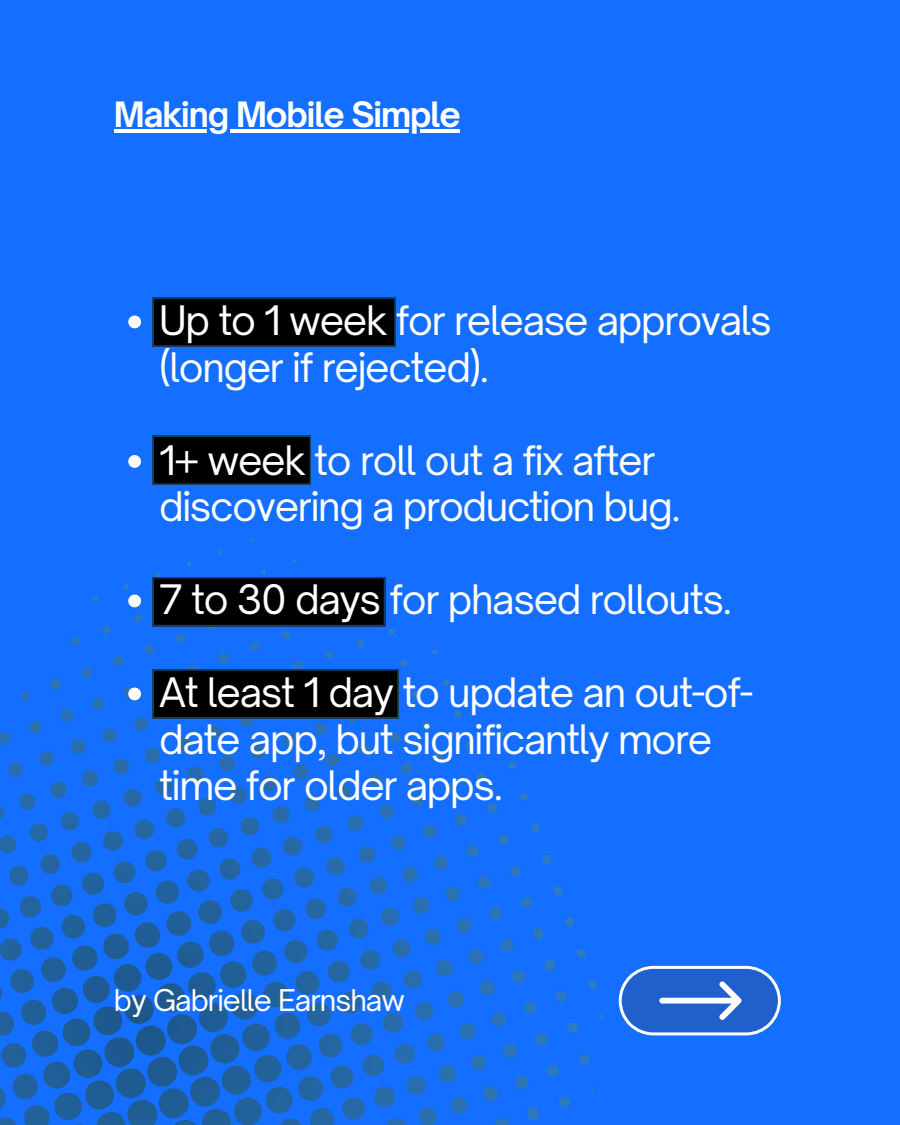
<style>
.page{position:relative;width:900px;height:1125px;background:#146eff}
.page>*{position:absolute;margin:0;border:0;box-sizing:border-box;transform-origin:0 0}
.t1{font:38.9px/46.5px "Open Sauce One";letter-spacing:-.035em;color:#fff}
.t2{font:700 33.4px "Open Sauce One";letter-spacing:-.035em;color:#fff}
.t3{font:28.7px "Open Sauce One";letter-spacing:-.035em;color:#fff}
</style>
<div class="page">
<svg style="left:701px;top:966px;width:80px;height:69px"></svg>
<svg style="left:0;top:479px;width:701px;height:646px"></svg>
<svg style="left:153px;top:298px;width:243px;height:49px"></svg>
<svg style="left:153px;top:436px;width:158px;height:49px"></svg>
<svg style="left:153px;top:577px;width:232px;height:49px"></svg>
<svg style="left:153px;top:669px;width:246px;height:49px"></svg>
<svg style="left:128px;top:316px;width:13px;height:12px"></svg>
<svg style="left:128px;top:455px;width:13px;height:13px"></svg>
<svg style="left:128px;top:595px;width:13px;height:12px"></svg>
<svg style="left:128px;top:688px;width:13px;height:12px"></svg>
<hr style="left:114px;top:129px;width:346px;height:4px;background:#fff">
<p class="t2" style="left:114px;top:93px;width:348px">Making Mobile Simple</p>
<h2 class="t1" style="left:159px;top:297px;width:614px">Up to 1 week for release approvals (longer if rejected).</h2>
<p class="t1" style="left:159px;top:436px;width:523px">1+ week to roll out a fix after discovering a production bug.</p>
<p class="t1" style="left:159px;top:576px;width:574px">7 to 30 days for phased rollouts.</p>
<p class="t1" style="left:159px;top:669px;width:595px">At least 1 day to update an out-of&shy;date app, but significantly more time for older apps.</p>
<p class="t3" style="left:114px;top:983px;width:293px">by Gabrielle Earnshaw</p>
</div>
